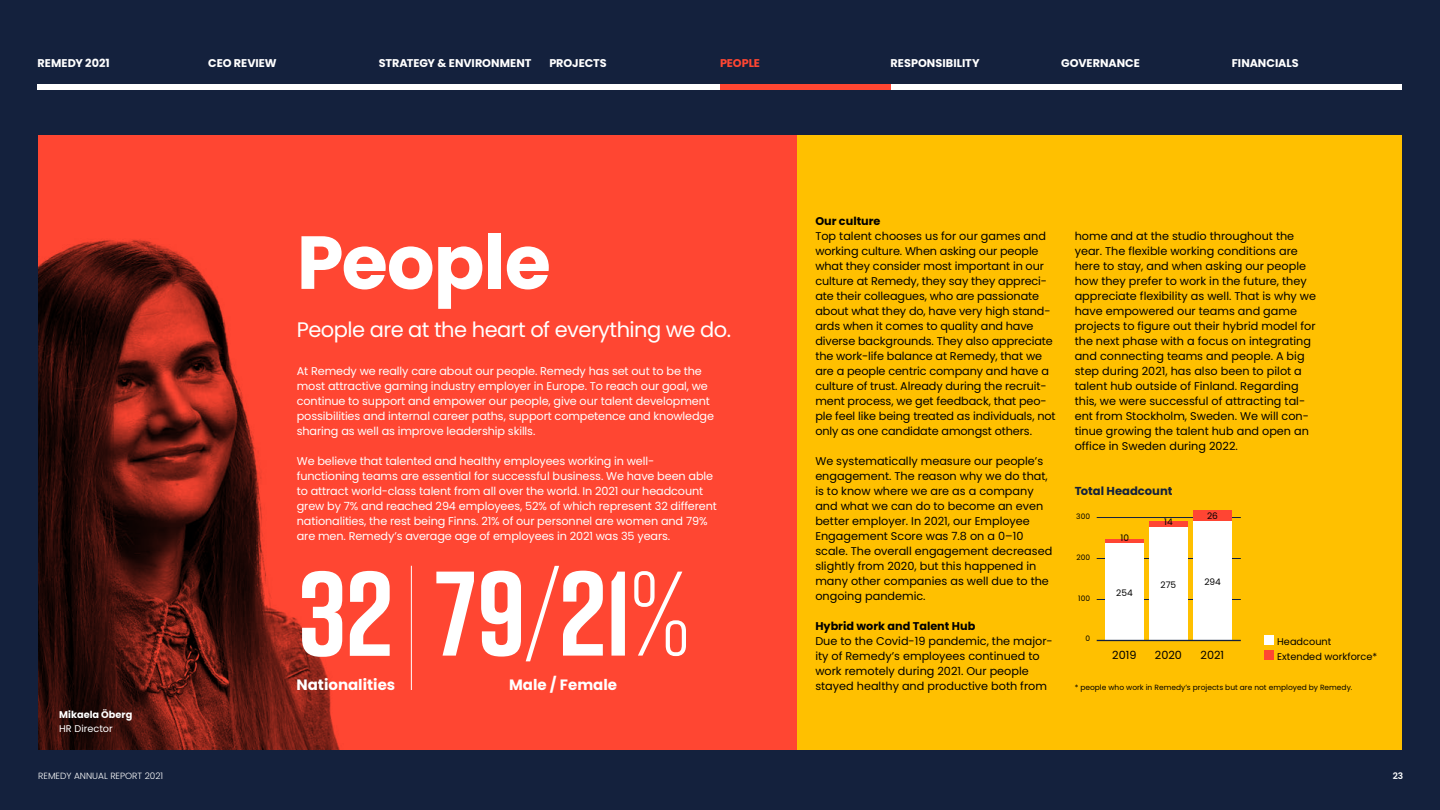
<style>
.page{position:relative;width:1440px;height:810px;background:#14213d}
.page>*{position:absolute;margin:0;border:0;box-sizing:border-box;transform-origin:0 0}
.t1{font:700 120px "Rift";color:#fff}
.t2{font:700 75px "Poppins";letter-spacing:-.015em;color:#fff}
.t3{font:21px "Poppins";letter-spacing:-.025em;color:#fff}
.t4{font:700 15px "Poppins";color:#fff}
.t5{font:700 11.55px "Poppins";color:#14213d}
.t6{font:11.25px/15px "Poppins";color:#000}
.t7{font:11.25px/15px "Poppins";letter-spacing:-.01em;color:#fff}
.t8{font:700 11.25px "Poppins";letter-spacing:-.005em;color:#fff}
.t9{font:700 11.25px "Poppins";color:#000}
.t10{font:700 11.25px "Poppins";letter-spacing:-.01em;color:#ff4632}
.t11{font:9.75px/15px "Poppins";color:#000}
.t12{font:700 9.75px "Poppins";color:#fff}
.t13{font:9.75px "Poppins";color:#fff}
.t14{font:300 9px "Poppins";color:#fff}
.t15{font:9px "Poppins";color:#000}
.t16{font:600 9px "Poppins";color:#fff}
.t17{font:7.5px "Poppins";color:#000}
.s1{font-weight:300}
</style>
<div class="page">
<div style="left:38px;top:135px;width:759px;height:615px;background:#ff4632"></div>
<div style="left:797px;top:135px;width:605px;height:615px;background:#ffc000"></div>
<img style="left:38px;top:239px;width:302px;height:511px">
<hr style="left:411px;top:566px;width:1px;height:124px;background:#fff">
<div style="left:1264px;top:635px;width:10px;height:10px;background:#fff"></div>
<div style="left:1264px;top:650px;width:10px;height:10px;background:#ff4632"></div>
<hr style="left:1097px;top:558px;width:144px;height:1px;background:#14213d">
<hr style="left:1097px;top:517px;width:144px;height:1px;background:#14213d">
<hr style="left:1097px;top:599px;width:144px;height:1px;background:#14213d">
<div style="left:1106px;top:543px;width:38px;height:98px;background:#fff"></div>
<div style="left:1193px;top:520px;width:39px;height:121px;background:#fff"></div>
<div style="left:1149px;top:527px;width:39px;height:114px;background:#fff"></div>
<hr style="left:1097px;top:640px;width:144px;height:1px;background:#14213d">
<div style="left:1149px;top:521px;width:39px;height:6px;background:#ff4533"></div>
<hr style="left:1106px;top:539px;width:38px;height:4px;background:#ff4533">
<div style="left:1193px;top:510px;width:39px;height:10px;background:#ff4533"></div>
<div style="left:38px;top:85px;width:1364px;height:5px;background:#fff"></div>
<div style="left:720px;top:85px;width:171px;height:5px;background:#ff4632"></div>
<p class="t8" style="left:38px;top:56px;width:74px">REMEDY 2021</p>
<p class="t8" style="left:208px;top:56px;width:70px">CEO REVIEW</p>
<p class="t8" style="left:379px;top:56px;width:154px">STRATEGY &amp; ENVIRONMENT</p>
<p class="t8" style="left:549px;top:56px;width:59px">PROJECTS</p>
<p class="t10" style="left:720px;top:56px;width:42px">PEOPLE</p>
<p class="t8" style="left:891px;top:56px;width:90px">RESPONSIBILITY</p>
<p class="t8" style="left:1061px;top:56px;width:80px">GOVERNANCE</p>
<p class="t8" style="left:1232px;top:56px;width:68px">FINANCIALS</p>
<p class="t12" style="left:59px;top:709px;width:75px">Mikaela Öberg</p>
<p class="t13" style="left:59px;top:723px;width:55px">HR Director</p>
<h2 class="t2" style="left:297px;top:219px;width:256px">People</h2>
<h3 class="t3" style="left:297px;top:318px;width:436px">People are at the heart of everything we do.</h3>
<p class="t7" style="left:297px;top:364px;width:419px">At Remedy we really care about our people. Remedy has set out to be the most attractive gaming industry employer in Europe. To reach our goal, we continue to support and empower our people, give our talent development possibilities and internal career paths, support competence and knowledge sharing as well as improve leadership skills.</p>
<p class="t7" style="left:297px;top:454px;width:422px">We believe that talented and healthy employees working in well&shy;functioning teams are essential for successful business. We have been able to attract world-class talent from all over the world. In 2021 our headcount grew by 7% and reached 294 employees, 52% of which represent 32 different nationalities, the rest being Finns. 21% of our personnel are women and 79% are men. Remedy’s average age of employees in 2021 was 35 years.</p>
<h1 class="t1" style="left:298px;top:528px;width:394px">32 79<span class="s1">/</span>21<span class="s1">%</span></h1>
<h3 class="t4" style="left:296px;top:676px;width:100px">Nationalities</h3>
<h3 class="t4" style="left:509px;top:676px;width:109px">Male / Female</h3>
<p class="t9" style="left:815px;top:215px;width:67px">Our culture</p>
<p class="t6" style="left:815px;top:229px;width:242px">Top talent chooses us for our games and working culture. When asking our people what they consider most important in our culture at Remedy, they say they appreci&shy;ate their colleagues, who are passionate about what they do, have very high stand&shy;ards when it comes to quality and have diverse backgrounds. They also appreciate the work-life balance at Remedy, that we are a people centric company and have a culture of trust. Already during the recruit&shy;ment process, we get feedback, that peo&shy;ple feel like being treated as individuals, not only as one candidate amongst others.</p>
<p class="t6" style="left:815px;top:454px;width:238px">We systematically measure our people’s engagement. The reason why we do that, is to know where we are as a company and what we can do to become an even better employer. In 2021, our Employee Engagement Score was 7.8 on a 0–10 scale. The overall engagement decreased slightly from 2020, but this happened in many other companies as well due to the ongoing pandemic.</p>
<p class="t9" style="left:815px;top:619px;width:161px">Hybrid work and Talent Hub</p>
<p class="t6" style="left:815px;top:634px;width:239px">Due to the Covid-19 pandemic, the major&shy;ity of Remedy’s employees continued to work remotely during 2021. Our people stayed healthy and productive both from</p>
<p class="t6" style="left:1075px;top:229px;width:243px">home and at the studio throughout the year. The flexible working conditions are here to stay, and when asking our people how they prefer to work in the future, they appreciate flexibility as well. That is why we have empowered our teams and game projects to figure out their hybrid model for the next phase with a focus on integrating and connecting teams and people. A big step during 2021, has also been to pilot a talent hub outside of Finland. Regarding this, we were successful of attracting tal&shy;ent from Stockholm, Sweden. We will con&shy;tinue growing the talent hub and open an office in Sweden during 2022.</p>
<p class="t5" style="left:1075px;top:484px;width:99px">Total Headcount</p>
<p class="t15" style="left:1207px;top:511px;width:12px">26</p>
<p class="t17" style="left:1076px;top:512px;width:15px">300</p>
<p class="t17" style="left:1076px;top:553px;width:15px">200</p>
<p class="t17" style="left:1078px;top:594px;width:13px">100</p>
<p class="t17" style="left:1085px;top:634px;width:6px">0</p>
<p class="t15" style="left:1164px;top:517px;width:10px">14</p>
<p class="t15" style="left:1121px;top:533px;width:10px">10</p>
<p class="t15" style="left:1204px;top:576px;width:18px">294</p>
<p class="t15" style="left:1161px;top:580px;width:17px">275</p>
<p class="t15" style="left:1116px;top:588px;width:18px">254</p>
<p class="t11" style="left:1277px;top:634px;width:102px">Headcount<br>Extended workforce*</p>
<p class="t17" style="left:1075px;top:683px;width:279px">* people who work in Remedy’s projects but are not employed by Remedy.</p>
<p class="t6" style="left:1112px;top:648px;width:26px">2019</p>
<p class="t6" style="left:1155px;top:648px;width:29px">2020</p>
<p class="t6" style="left:1201px;top:648px;width:25px">2021</p>
<p class="t14" style="left:38px;top:770px;width:126px">REMEDY ANNUAL REPORT 2021</p>
<p class="t16" style="left:1393px;top:770px;width:12px">23</p>
</div>
